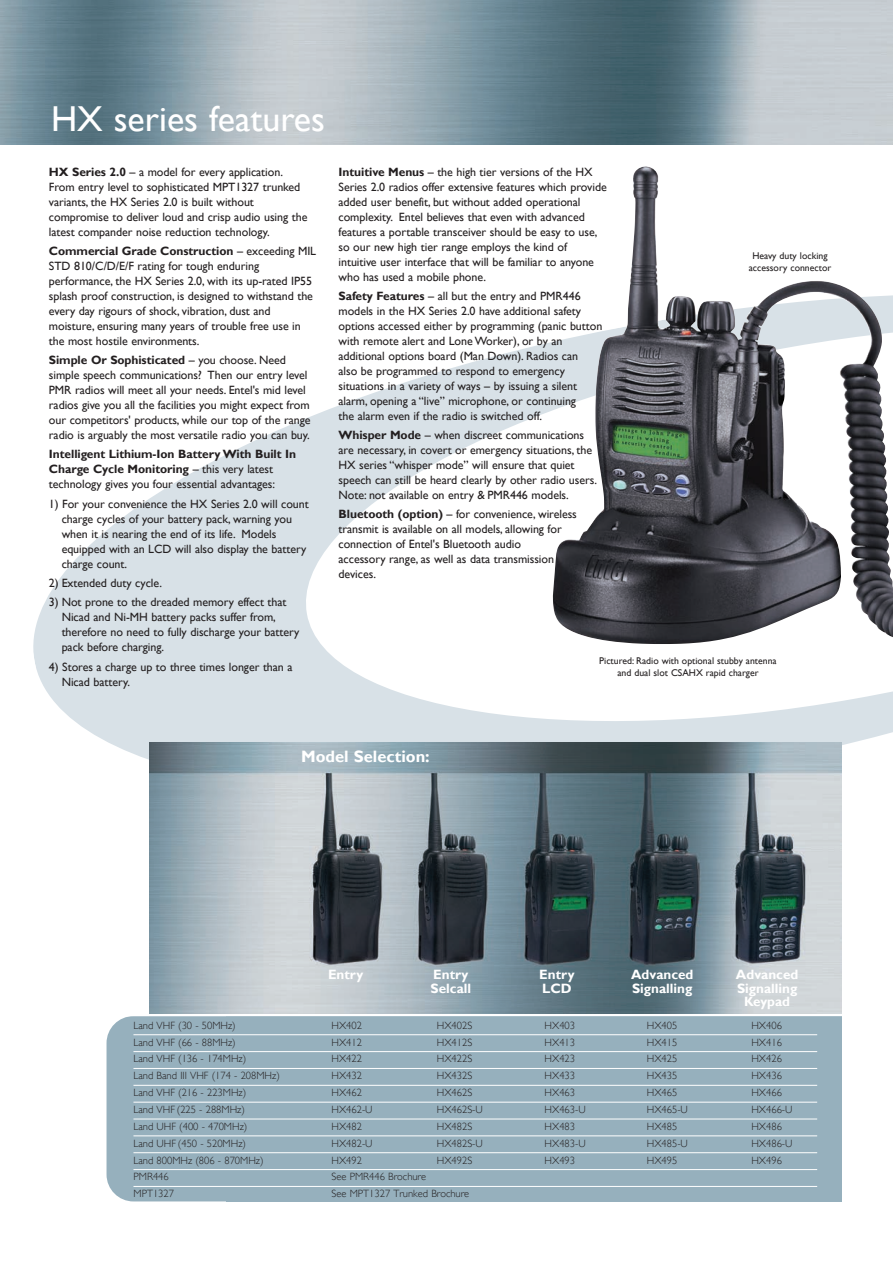
<style>
.page{position:relative;width:893px;height:1263px;background:#fff}
.page>*{position:absolute;margin:0;border:0;box-sizing:border-box;transform-origin:0 0}
.t1{font:36px "Gill Sans";color:#fff}
.t2{font:700 16.5px "Gill Sans";color:#fff}
.t3{font:700 13.5px/13.5px "Gill Sans";color:#fff}
.t4{font:12px/15px "Gill Sans";letter-spacing:-.005em;color:#231f20}
.t5{font:700 12px/15px "Gill Sans";letter-spacing:-.005em;color:#231f20}
.t6{font:300 10.5px "Gill Sans";color:#231f20}
.t7{font:9.75px/12px "Gill Sans";color:#231f20;text-align:center}
.s1{font-weight:700}
.s2{font-weight:400}
</style>
<div class="page">
<svg style="left:33px;top:342px;width:860px;height:418px"></svg>
<img style="left:0;top:0;width:893px;height:145px">
<div style="left:107px;top:1016px;width:149px;height:185px;background:#96b0bd;border-radius:27px"></div>
<img style="left:149px;top:742px;width:693px;height:271px">
<div style="left:226px;top:1016px;width:616px;height:185px;background:#96b0bd"></div>
<hr style="left:133px;top:1034px;width:684px;height:1px;background:#fff">
<hr style="left:133px;top:1051px;width:684px;height:1px;background:#fff">
<hr style="left:133px;top:1068px;width:684px;height:1px;background:#fff">
<hr style="left:133px;top:1085px;width:684px;height:1px;background:#fff">
<hr style="left:133px;top:1102px;width:684px;height:1px;background:#fff">
<hr style="left:133px;top:1119px;width:684px;height:1px;background:#fff">
<hr style="left:133px;top:1135px;width:684px;height:1px;background:#fff">
<hr style="left:133px;top:1152px;width:684px;height:1px;background:#fff">
<hr style="left:133px;top:1169px;width:684px;height:1px;background:#fff">
<hr style="left:133px;top:1186px;width:684px;height:1px;background:#fff">
<img style="left:553px;top:166px;width:340px;height:471px">
<h1 class="t1" style="left:51px;top:97px;width:275px">HX series features</h1>
<p class="t4" style="left:49px;top:164px;width:260px"><span class="s1">HX Series 2.0</span> – a model for every application.<br>From entry level to sophisticated MPT1327 trunked variants, the HX Series 2.0 is built without compromise to deliver loud and crisp audio using the latest compander noise reduction technology.</p>
<p class="t4" style="left:49px;top:243px;width:269px"><span class="s1">Commercial Grade Construction</span> – exceeding MIL STD 810/C/D/E/F rating for tough enduring performance, the HX Series 2.0, with its up-rated IP55 splash proof construction, is designed to withstand the every day rigours of shock, vibration, dust and moisture, ensuring many years of trouble free use in the most hostile environments.</p>
<p class="t4" style="left:49px;top:352px;width:263px"><span class="s1">Simple Or Sophisticated</span> – you choose. Need simple speech communications? Then our entry level PMR radios will meet all your needs. Entel's mid level radios give you all the facilities you might expect from our competitors' products, while our top of the range radio is arguably the most versatile radio you can buy.</p>
<p class="t5" style="left:49px;top:447px;width:249px">Intelligent Lithium-Ion Battery With Built In<br>Charge Cycle Monitoring <span class="s2">– this very latest technology gives you four essential advantages:</span></p>
<p class="t4" style="left:62px;top:496px;width:249px;text-indent:-13px">1) For your convenience the HX Series 2.0 will count charge cycles of your battery pack, warning you when it is nearing the end of its life. Models equipped with an LCD will also display the battery charge count.</p>
<p class="t4" style="left:49px;top:575px;width:115px">2) Extended duty cycle.</p>
<p class="t4" style="left:62px;top:594px;width:239px;text-indent:-13px">3) Not prone to the dreaded memory effect that Nicad and Ni-MH battery packs suffer from, therefore no need to fully discharge your battery pack before charging.</p>
<p class="t4" style="left:62px;top:659px;width:232px;text-indent:-13px">4) Stores a charge up to three times longer than a<br>Nicad battery.</p>
<p class="t4" style="left:339px;top:164px;width:270px"><span class="s1">Intuitive Menus</span> – the high tier versions of the HX Series 2.0 radios offer extensive features which provide added user benefit, but without added operational complexity. Entel believes that even with advanced features a portable transceiver should be easy to use, so our new high tier range employs the kind of intuitive user interface that will be familiar to anyone who has used a mobile phone.</p>
<p class="t4" style="left:339px;top:288px;width:265px"><span class="s1">Safety Features</span> – all but the entry and PMR446 models in the HX Series 2.0 have additional safety options accessed either by programming (panic button with remote alert and Lone Worker), or by an additional options board (Man Down). Radios can<br>also be programmed to respond to emergency situations in a variety of ways – by issuing a silent alarm, opening a “live” microphone, or continuing<br>the alarm even if the radio is switched off.</p>
<p class="t4" style="left:339px;top:427px;width:260px"><span class="s1">Whisper Mode</span> – when discreet communications are necessary, in covert or emergency situations, the HX series “whisper mode” will ensure that quiet speech can still be heard clearly by other radio users.<br>Note: not available on entry &amp; PMR446 models.</p>
<p class="t4" style="left:339px;top:507px;width:240px"><span class="s1">Bluetooth (option)</span> – for convenience, wireless transmit is available on all models, allowing for connection of Entel's Bluetooth audio<br>accessory range, as well as data transmission devices.</p>
<p class="t7" style="left:749px;top:250px;width:84px">Heavy duty locking accessory connector</p>
<p class="t7" style="left:599px;top:655px;width:179px">Pictured: Radio with optional stubby antenna and dual slot CSAHX rapid charger</p>
<h2 class="t2" style="left:301px;top:747px;width:130px">Model Selection:</h2>
<p class="t3" style="left:328px;top:968px;width:37px">Entry</p>
<p class="t3" style="left:539px;top:968px;width:37px">Entry<br>LCD</p>
<p class="t3" style="left:631px;top:968px;width:64px">Advanced<br>Signalling</p>
<p class="t3" style="left:736px;top:968px;width:64px;text-align:center">Advanced<br>Signalling<br>Keypad</p>
<p class="t3" style="left:431px;top:968px;width:42px">Entry<br>Selcall</p>
<p class="t6" style="left:133px;top:1019px;width:104px">Land VHF (30 - 50MHz)</p>
<p class="t6" style="left:331px;top:1019px;width:32px">HX402</p>
<p class="t6" style="left:437px;top:1019px;width:37px">HX402S</p>
<p class="t6" style="left:545px;top:1019px;width:32px">HX403</p>
<p class="t6" style="left:647px;top:1019px;width:32px">HX405</p>
<p class="t6" style="left:751px;top:1019px;width:32px">HX406</p>
<p class="t6" style="left:133px;top:1036px;width:104px">Land VHF (66 - 88MHz)</p>
<p class="t6" style="left:331px;top:1036px;width:32px">HX412</p>
<p class="t6" style="left:437px;top:1036px;width:37px">HX412S</p>
<p class="t6" style="left:545px;top:1036px;width:32px">HX413</p>
<p class="t6" style="left:647px;top:1036px;width:32px">HX415</p>
<p class="t6" style="left:751px;top:1036px;width:32px">HX416</p>
<p class="t6" style="left:133px;top:1053px;width:114px">Land VHF (136 - 174MHz)</p>
<p class="t6" style="left:331px;top:1053px;width:32px">HX422</p>
<p class="t6" style="left:437px;top:1053px;width:37px">HX422S</p>
<p class="t6" style="left:545px;top:1053px;width:32px">HX423</p>
<p class="t6" style="left:647px;top:1053px;width:32px">HX425</p>
<p class="t6" style="left:751px;top:1053px;width:32px">HX426</p>
<p class="t6" style="left:133px;top:1070px;width:148px">Land Band III VHF (174 - 208MHz)</p>
<p class="t6" style="left:331px;top:1070px;width:32px">HX432</p>
<p class="t6" style="left:437px;top:1070px;width:37px">HX432S</p>
<p class="t6" style="left:545px;top:1070px;width:32px">HX433</p>
<p class="t6" style="left:647px;top:1070px;width:32px">HX435</p>
<p class="t6" style="left:751px;top:1070px;width:32px">HX436</p>
<p class="t6" style="left:133px;top:1087px;width:114px">Land VHF (216 - 223MHz)</p>
<p class="t6" style="left:331px;top:1087px;width:32px">HX462</p>
<p class="t6" style="left:437px;top:1087px;width:37px">HX462S</p>
<p class="t6" style="left:545px;top:1087px;width:32px">HX463</p>
<p class="t6" style="left:647px;top:1087px;width:32px">HX465</p>
<p class="t6" style="left:751px;top:1087px;width:32px">HX466</p>
<p class="t6" style="left:133px;top:1103px;width:113px">Land VHF (225 - 288MHz)</p>
<p class="t6" style="left:331px;top:1103px;width:43px">HX462-U</p>
<p class="t6" style="left:437px;top:1103px;width:48px">HX462S-U</p>
<p class="t6" style="left:545px;top:1103px;width:43px">HX463-U</p>
<p class="t6" style="left:647px;top:1103px;width:43px">HX465-U</p>
<p class="t6" style="left:751px;top:1103px;width:43px">HX466-U</p>
<p class="t6" style="left:133px;top:1120px;width:115px">Land UHF (400 - 470MHz)</p>
<p class="t6" style="left:331px;top:1120px;width:32px">HX482</p>
<p class="t6" style="left:437px;top:1120px;width:37px">HX482S</p>
<p class="t6" style="left:545px;top:1120px;width:32px">HX483</p>
<p class="t6" style="left:647px;top:1120px;width:32px">HX485</p>
<p class="t6" style="left:751px;top:1120px;width:32px">HX486</p>
<p class="t6" style="left:133px;top:1137px;width:114px">Land UHF (450 - 520MHz)</p>
<p class="t6" style="left:331px;top:1137px;width:43px">HX482-U</p>
<p class="t6" style="left:437px;top:1137px;width:48px">HX482S-U</p>
<p class="t6" style="left:545px;top:1137px;width:43px">HX483-U</p>
<p class="t6" style="left:647px;top:1137px;width:43px">HX485-U</p>
<p class="t6" style="left:751px;top:1137px;width:43px">HX486-U</p>
<p class="t6" style="left:133px;top:1154px;width:132px">Land 800MHz (806 - 870MHz)</p>
<p class="t6" style="left:331px;top:1154px;width:32px">HX492</p>
<p class="t6" style="left:437px;top:1154px;width:37px">HX492S</p>
<p class="t6" style="left:545px;top:1154px;width:32px">HX493</p>
<p class="t6" style="left:647px;top:1154px;width:32px">HX495</p>
<p class="t6" style="left:751px;top:1154px;width:32px">HX496</p>
<p class="t6" style="left:133px;top:1171px;width:37px">PMR446</p>
<p class="t6" style="left:331px;top:1171px;width:96px">See PMR446 Brochure</p>
<p class="t6" style="left:133px;top:1188px;width:42px">MPT1327</p>
<p class="t6" style="left:331px;top:1188px;width:139px">See MPT1327 Trunked Brochure</p>
</div>
